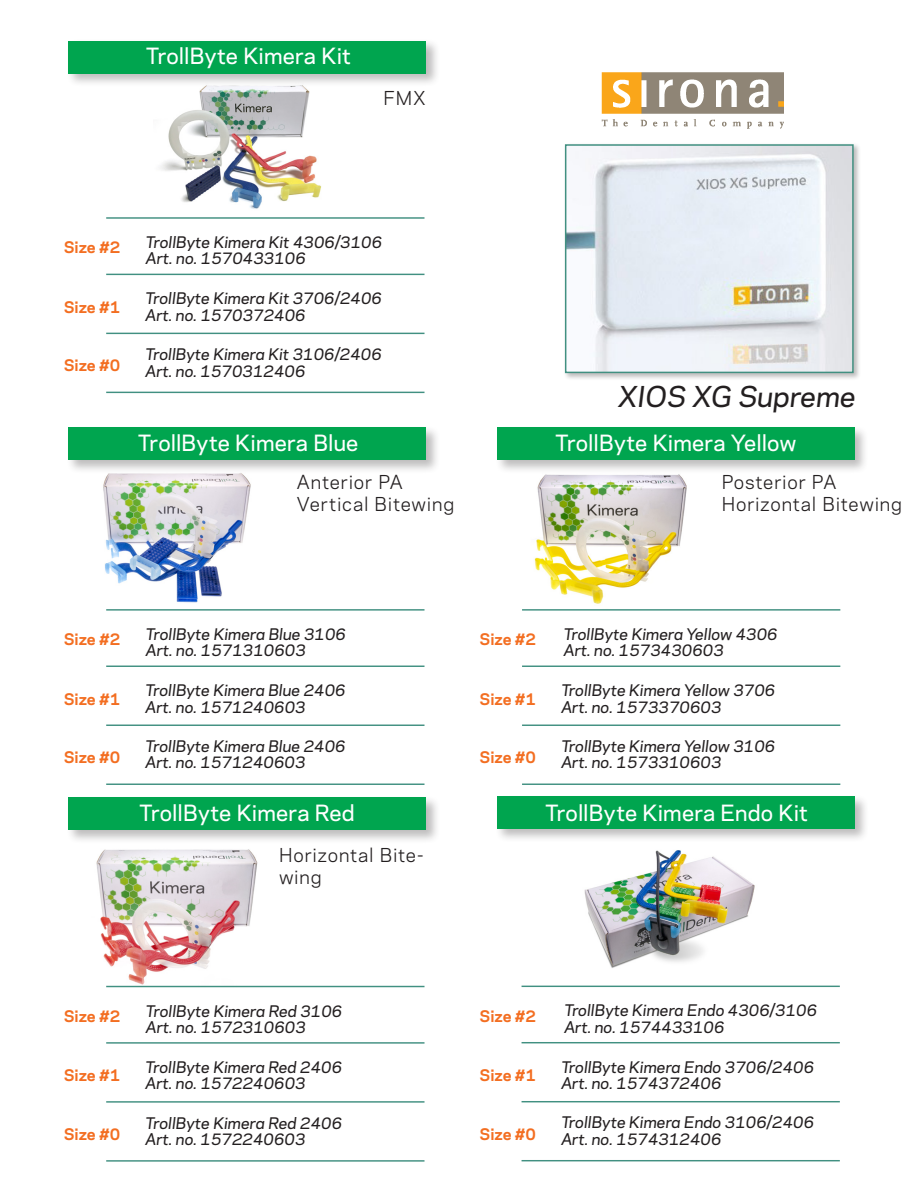
<style>
.page{position:relative;width:918px;height:1188px;background:#fff}
.page>*{position:absolute;margin:0;border:0;box-sizing:border-box;transform-origin:0 0}
.t1{font:italic 500 27px "Polaris";color:#231f20}
.t2{font:500 21px "Polaris";letter-spacing:.005em;color:#fff}
.t3{font:18px/21.6px "Polaris";letter-spacing:.04em;color:#231f20}
.t4{font:italic 500 15px "Polaris";color:#231f20}
.t5{font:700 15px "Polaris";color:#f36e21}
</style>
<div class="page">
<img style="left:96px;top:849px;width:167px;height:139px">
<img style="left:581px;top:850px;width:177px;height:136px">
<img style="left:103px;top:474px;width:148px;height:129px">
<img style="left:534px;top:474px;width:153px;height:130px">
<img style="left:160px;top:88px;width:161px;height:121px">
<div style="left:67px;top:795px;width:373px;height:49px;background:#231f20;opacity:.3"></div>
<div style="left:69px;top:797px;width:357px;height:33px;background:#00a54f"></div>
<div style="left:495px;top:794px;width:374px;height:49px;background:#231f20;opacity:.3"></div>
<div style="left:498px;top:796px;width:357px;height:33px;background:#00a54f"></div>
<div style="left:67px;top:39px;width:373px;height:49px;background:#231f20;opacity:.3"></div>
<div style="left:69px;top:41px;width:357px;height:32px;background:#00a54f"></div>
<hr style="left:106px;top:217px;width:319px;height:2px;background:#419081">
<hr style="left:106px;top:274px;width:319px;height:1px;background:#419081">
<hr style="left:106px;top:333px;width:319px;height:1px;background:#419081">
<hr style="left:106px;top:392px;width:319px;height:1px;background:#419081">
<hr style="left:522px;top:986px;width:318px;height:1px;background:#419081">
<hr style="left:522px;top:1042px;width:318px;height:1px;background:#419081">
<hr style="left:522px;top:1101px;width:318px;height:1px;background:#419081">
<hr style="left:522px;top:1160px;width:318px;height:1px;background:#419081">
<hr style="left:106px;top:609px;width:319px;height:2px;background:#419081">
<hr style="left:106px;top:666px;width:319px;height:1px;background:#419081">
<hr style="left:106px;top:725px;width:319px;height:1px;background:#419081">
<hr style="left:106px;top:784px;width:319px;height:1px;background:#419081">
<hr style="left:522px;top:609px;width:318px;height:2px;background:#419081">
<hr style="left:522px;top:666px;width:318px;height:1px;background:#419081">
<hr style="left:522px;top:725px;width:318px;height:1px;background:#419081">
<hr style="left:522px;top:784px;width:318px;height:1px;background:#419081">
<hr style="left:106px;top:986px;width:319px;height:1px;background:#419081">
<hr style="left:106px;top:1042px;width:319px;height:2px;background:#419081">
<hr style="left:106px;top:1101px;width:319px;height:2px;background:#419081">
<hr style="left:106px;top:1160px;width:319px;height:2px;background:#419081">
<div style="left:495px;top:425px;width:374px;height:49px;background:#231f20;opacity:.3"></div>
<div style="left:498px;top:427px;width:357px;height:33px;background:#00a54f"></div>
<div style="left:67px;top:425px;width:373px;height:49px;background:#231f20;opacity:.3"></div>
<div style="left:69px;top:427px;width:357px;height:33px;background:#00a54f"></div>
<img style="left:601px;top:72px;width:183px;height:57px">
<div style="left:563px;top:143px;width:298px;height:238px;background:#231f20;opacity:.3"></div>
<img style="left:568px;top:147px;width:283px;height:223px">
<div style="left:565px;top:144px;width:289px;height:229px;border:2px solid #419081"></div>
<h2 class="t2" style="left:146px;top:40px;width:206px">TrollByte Kimera Kit</h2>
<p class="t3" style="left:384px;top:86px;width:44px">FMX</p>
<p class="t5" style="left:64px;top:236px;width:58px">Size #2</p>
<p class="t5" style="left:64px;top:296px;width:58px">Size #1</p>
<p class="t5" style="left:64px;top:354px;width:58px">Size #0</p>
<p class="t4" style="left:146px;top:231px;width:238px">TrollByte Kimera Kit 4306/3106</p>
<p class="t4" style="left:146px;top:247px;width:162px">Art. no. 1570433106</p>
<p class="t4" style="left:146px;top:287px;width:238px">TrollByte Kimera Kit 3706/2406</p>
<p class="t4" style="left:146px;top:304px;width:162px">Art. no. 1570372406</p>
<p class="t4" style="left:146px;top:343px;width:238px">TrollByte Kimera Kit 3106/2406</p>
<p class="t4" style="left:146px;top:360px;width:162px">Art. no. 1570312406</p>
<p class="t1" style="left:618px;top:377px;width:239px">XIOS XG Supreme</p>
<h2 class="t2" style="left:138px;top:427px;width:222px">TrollByte Kimera Blue</h2>
<h2 class="t2" style="left:556px;top:427px;width:242px">TrollByte Kimera Yellow</h2>
<p class="t3" style="left:297px;top:470px;width:159px">Anterior PA<br>Vertical Bitewing</p>
<p class="t3" style="left:722px;top:470px;width:182px">Posterior PA<br>Horizontal Bitewing</p>
<p class="t5" style="left:64px;top:628px;width:58px">Size #2</p>
<p class="t4" style="left:146px;top:623px;width:202px">TrollByte Kimera Blue 3106</p>
<p class="t4" style="left:146px;top:639px;width:162px">Art. no. 1571310603</p>
<p class="t5" style="left:480px;top:628px;width:58px">Size #2</p>
<p class="t4" style="left:564px;top:623px;width:216px">TrollByte Kimera Yellow 4306</p>
<p class="t4" style="left:564px;top:639px;width:162px">Art. no. 1573430603</p>
<p class="t5" style="left:64px;top:687px;width:58px">Size #1</p>
<p class="t4" style="left:146px;top:679px;width:202px">TrollByte Kimera Blue 2406</p>
<p class="t4" style="left:146px;top:696px;width:162px">Art. no. 1571240603</p>
<p class="t5" style="left:480px;top:687px;width:58px">Size #1</p>
<p class="t4" style="left:561px;top:679px;width:216px">TrollByte Kimera Yellow 3706</p>
<p class="t4" style="left:561px;top:696px;width:162px">Art. no. 1573370603</p>
<p class="t5" style="left:64px;top:746px;width:58px">Size #0</p>
<p class="t4" style="left:146px;top:735px;width:202px">TrollByte Kimera Blue 2406</p>
<p class="t4" style="left:146px;top:751px;width:162px">Art. no. 1571240603</p>
<p class="t5" style="left:480px;top:746px;width:58px">Size #0</p>
<p class="t4" style="left:561px;top:735px;width:216px">TrollByte Kimera Yellow 3106</p>
<p class="t4" style="left:561px;top:751px;width:162px">Art. no. 1573310603</p>
<h2 class="t2" style="left:140px;top:797px;width:217px">TrollByte Kimera Red</h2>
<h2 class="t2" style="left:545px;top:797px;width:264px">TrollByte Kimera Endo Kit</h2>
<p class="t3" style="left:279px;top:844px;width:146px">Horizontal Bite&shy;wing</p>
<p class="t5" style="left:64px;top:1005px;width:58px">Size #2</p>
<p class="t4" style="left:146px;top:1000px;width:198px">TrollByte Kimera Red 3106</p>
<p class="t4" style="left:146px;top:1016px;width:162px">Art. no. 1572310603</p>
<p class="t5" style="left:480px;top:1005px;width:58px">Size #2</p>
<p class="t4" style="left:564px;top:999px;width:254px">TrollByte Kimera Endo 4306/3106</p>
<p class="t4" style="left:564px;top:1016px;width:162px">Art. no. 1574433106</p>
<p class="t5" style="left:64px;top:1064px;width:58px">Size #1</p>
<p class="t4" style="left:146px;top:1056px;width:198px">TrollByte Kimera Red 2406</p>
<p class="t4" style="left:146px;top:1072px;width:162px">Art. no. 1572240603</p>
<p class="t5" style="left:480px;top:1064px;width:58px">Size #1</p>
<p class="t4" style="left:561px;top:1056px;width:254px">TrollByte Kimera Endo 3706/2406</p>
<p class="t4" style="left:561px;top:1072px;width:162px">Art. no. 1574372406</p>
<p class="t5" style="left:64px;top:1123px;width:58px">Size #0</p>
<p class="t4" style="left:146px;top:1112px;width:198px">TrollByte Kimera Red 2406</p>
<p class="t4" style="left:146px;top:1128px;width:162px">Art. no. 1572240603</p>
<p class="t5" style="left:480px;top:1123px;width:58px">Size #0</p>
<p class="t4" style="left:561px;top:1111px;width:254px">TrollByte Kimera Endo 3106/2406</p>
<p class="t4" style="left:561px;top:1128px;width:162px">Art. no. 1574312406</p>
</div>
